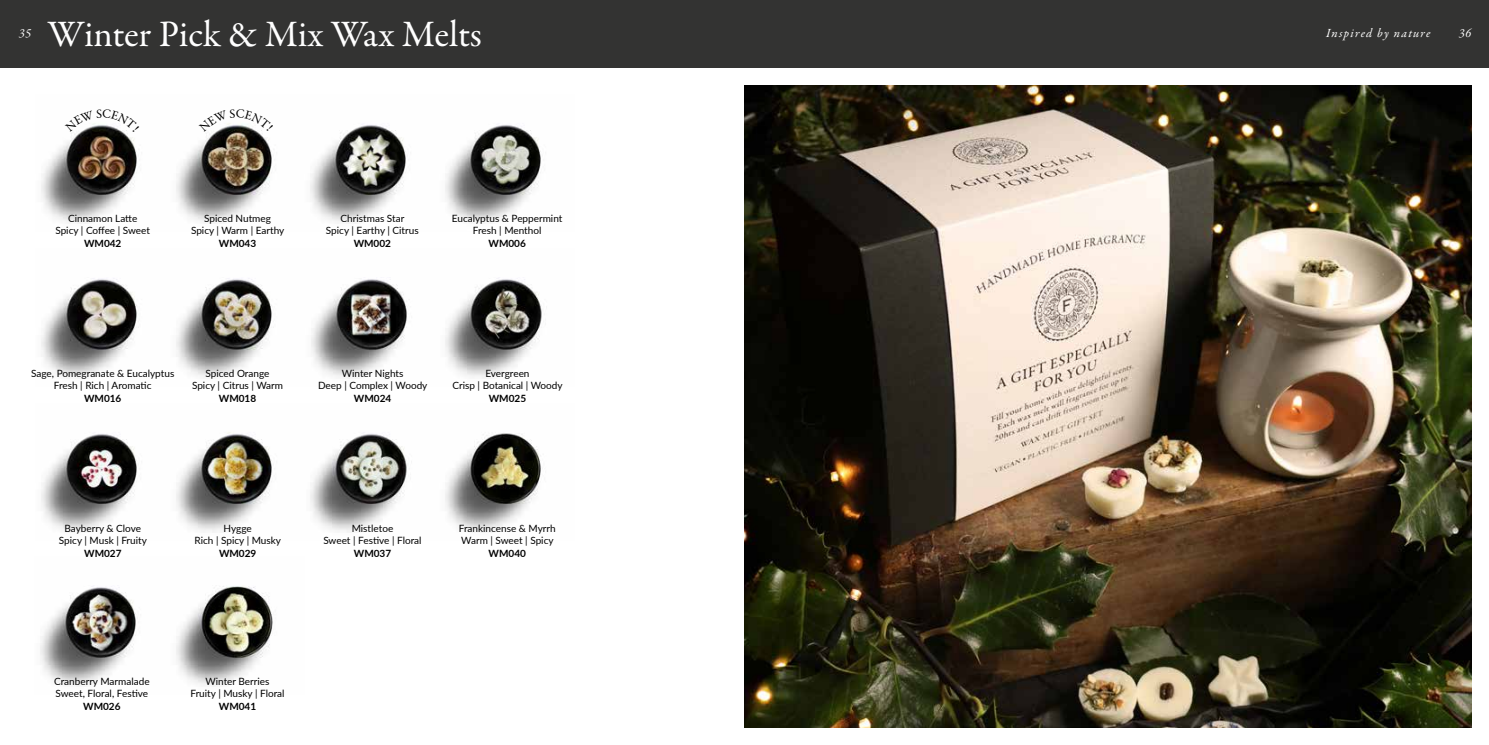
<style>
.page{position:relative;width:1489px;height:745px;background:#fff}
.page>*{position:absolute;margin:0;border:0;box-sizing:border-box;transform-origin:0 0}
.t1{font:37.5px "Garamond Premr Pro";color:#fff}
.t2{font:italic 12.5px "Garamond Premr Pro";letter-spacing:.095em;color:#fff}
.t3{font:10px/12.5px "Lato";color:#000;text-align:center}
.t4{font:700 10px "Lato";color:#000}
</style>
<div class="page">
<div style="left:0;top:0;width:1488px;height:67px;background:#333332"></div>
<img style="left:41px;top:432px;width:500px;height:101px">
<img style="left:41px;top:278px;width:501px;height:101px">
<img style="left:40px;top:586px;width:233px;height:101px">
<img style="left:41px;top:125px;width:500px;height:99px">
<img style="left:744px;top:85px;width:726px;height:641px">
<svg style="left:65px;top:123px;width:74px;height:9px"></svg>
<svg style="left:199px;top:123px;width:74px;height:9px"></svg>
<p class="t2" style="left:19px;top:25px;width:14px">35</p>
<h1 class="t1" style="left:47px;top:11px;width:436px">Winter Pick &amp; Mix Wax Melts</h1>
<p class="t3" style="left:55px;top:211px;width:96px">Cinnamon Latte<br>Spicy | Coffee | Sweet</p>
<p class="t4" style="left:84px;top:236px;width:39px">WM042</p>
<p class="t3" style="left:191px;top:211px;width:95px">Spiced Nutmeg<br>Spicy | Warm | Earthy</p>
<p class="t4" style="left:219px;top:236px;width:39px">WM043</p>
<p class="t3" style="left:326px;top:211px;width:94px">Christmas Star<br>Spicy | Earthy | Citrus</p>
<p class="t4" style="left:354px;top:236px;width:39px">WM002</p>
<p class="t3" style="left:452px;top:211px;width:112px">Eucalyptus &amp; Peppermint<br>Fresh | Menthol</p>
<p class="t4" style="left:488px;top:236px;width:39px">WM006</p>
<p class="t3" style="left:31px;top:366px;width:145px">Sage, Pomegranate &amp; Eucalyptus<br>Fresh | Rich | Aromatic</p>
<p class="t4" style="left:84px;top:390px;width:39px">WM016</p>
<p class="t3" style="left:192px;top:366px;width:92px">Spiced Orange<br>Spicy | Citrus | Warm</p>
<p class="t4" style="left:219px;top:390px;width:39px">WM018</p>
<p class="t3" style="left:318px;top:366px;width:111px">Winter Nights<br>Deep | Complex | Woody</p>
<p class="t4" style="left:354px;top:390px;width:39px">WM024</p>
<p class="t3" style="left:452px;top:366px;width:112px">Evergreen<br>Crisp | Botanical | Woody</p>
<p class="t4" style="left:489px;top:390px;width:39px">WM025</p>
<p class="t3" style="left:59px;top:521px;width:89px">Bayberry &amp; Clove<br>Spicy | Musk | Fruity</p>
<p class="t4" style="left:84px;top:545px;width:39px">WM027</p>
<p class="t3" style="left:194px;top:521px;width:88px">Hygge<br>Rich | Spicy | Musky</p>
<p class="t4" style="left:219px;top:545px;width:39px">WM029</p>
<p class="t3" style="left:323px;top:521px;width:100px">Mistletoe<br>Sweet | Festive | Floral</p>
<p class="t4" style="left:354px;top:545px;width:39px">WM037</p>
<p class="t3" style="left:459px;top:521px;width:98px;text-align:left">Frankincense &amp; Myrrh<br>Warm | Sweet | Spicy</p>
<p class="t4" style="left:488px;top:545px;width:39px">WM040</p>
<p class="t3" style="left:54px;top:674px;width:97px;text-align:left">Cranberry Marmalade<br>Sweet, Floral, Festive</p>
<p class="t4" style="left:83px;top:698px;width:39px">WM026</p>
<p class="t3" style="left:190px;top:674px;width:96px">Winter Berries<br>Fruity | Musky | Floral</p>
<p class="t4" style="left:219px;top:698px;width:39px">WM041</p>
<p class="t2" style="left:1326px;top:25px;width:106px">Inspired by nature</p>
<p class="t2" style="left:1458px;top:25px;width:14px">36</p>
</div>
